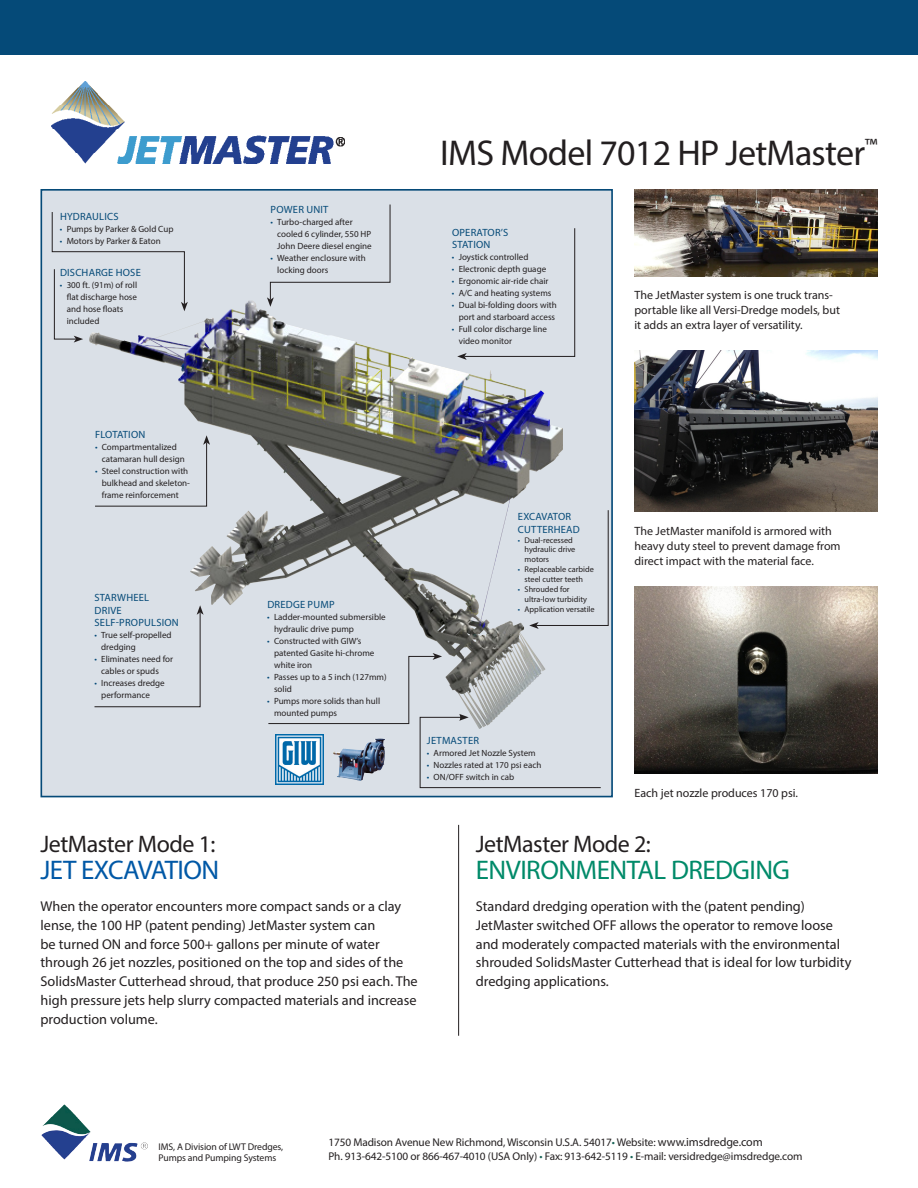
<style>
.page{position:relative;width:918px;height:1188px;background:#fff}
.page>*{position:absolute;margin:0;border:0;box-sizing:border-box;transform-origin:0 0}
.t1{font:36px "Myriad Pro";letter-spacing:-.02em;color:#231f20}
.Flier_Text{font:27px "Myriad Pro";letter-spacing:-.02em;color:#008a69}
.Flier_Text-2{font:27px "Myriad Pro";letter-spacing:-.02em;color:#0158a6}
.Flier_Text-3{font:24px "Myriad Pro";letter-spacing:-.02em;color:#231f20}
.Flier_Text-4{font:14.25px/18.8px "Myriad Pro";color:#231f20}
.t2{font:12px/15px "Myriad Pro";color:#231f20}
.Flier_Front_Text{font:11.25px/13.5px "Myriad Pro";letter-spacing:-.01em;color:#231f20}
.t3{font:10.5px/12.6px "Myriad Pro";letter-spacing:.02em;color:#054a78}
.Captions{font:9.75px/11.2px "Myriad Pro";letter-spacing:-.01em;color:#231f20}
.t4{font:9px/12px "Myriad Pro";color:#231f20}
.t5{font:8.25px/9.9px "Myriad Pro";color:#231f20}
.s1{color:#054a78}
.s2{color:#196457}
.s3{font-size:12px}
</style>
<div class="page">
<div style="left:0;top:0;width:918px;height:54px;background:#054a78"></div>
<img style="left:41px;top:1106px;width:49px;height:54px">
<img style="left:634px;top:189px;width:244px;height:87px">
<img style="left:52px;top:81px;width:292px;height:82px">
<svg style="left:40px;top:189px;width:573px;height:608px;background:#bdc4ca"></svg>
<img style="left:89px;top:300px;width:235px;height:241px">
<div style="left:267px;top:204px;width:124px;height:103px;background:#dae0e7"></div>
<div style="left:457px;top:227px;width:118px;height:133px;background:#dae0e7"></div>
<div style="left:529px;top:509px;width:80px;height:120px;background:#dae0e7"></div>
<div style="left:94px;top:605px;width:110px;height:103px;background:#dae0e7"></div>
<div style="left:94px;top:435px;width:116px;height:72px;background:#dae0e7"></div>
<div style="left:51px;top:211px;width:137px;height:132px;background:#dae0e7"></div>
<img style="left:634px;top:351px;width:244px;height:161px">
<img style="left:634px;top:587px;width:244px;height:187px">
<svg style="left:268px;top:653px;width:334px;height:135px;background:#c7d0d8"></svg>
<hr style="left:458px;top:825px;width:1px;height:211px;background:#231f20">
<p class="t3" style="left:60px;top:210px;width:60px">HYDRAULICS</p>
<p class="t4" style="left:60px;top:223px;width:115px"><span class="s1">•</span> Pumps by Parker &amp; Gold Cup</p>
<p class="t4" style="left:60px;top:235px;width:102px"><span class="s1">•</span> Motors by Parker &amp; Eaton</p>
<p class="t3" style="left:60px;top:266px;width:82px">DISCHARGE HOSE</p>
<p class="t4" style="left:67px;top:279px;width:72px;text-indent:-7px"><span class="s1">•</span> 300 ft. (91m) of roll flat discharge hose and hose floats included</p>
<p class="t3" style="left:271px;top:203px;width:59px">POWER UNIT</p>
<p class="t4" style="left:277px;top:216px;width:96px;text-indent:-7px"><span class="s1">•</span> Turbo-charged after cooled 6 cylinder, 550 HP<br>John Deere diesel engine</p>
<p class="t4" style="left:277px;top:252px;width:90px;text-indent:-7px"><span class="s1">•</span> Weather enclosure with locking doors</p>
<p class="t1" style="left:440px;top:130px;width:439px">IMS Model 7012 HP JetMaster<sup>™</sup></p>
<p class="t3" style="left:452px;top:227px;width:58px;line-height:12px">OPERATOR’S<br>STATION</p>
<p class="t4" style="left:452px;top:251px;width:78px"><span class="s1">•</span> Joystick controlled</p>
<p class="t4" style="left:452px;top:263px;width:96px"><span class="s1">•</span> Electronic depth guage</p>
<p class="t4" style="left:452px;top:275px;width:98px"><span class="s1">•</span> Ergonomic air-ride chair</p>
<p class="t4" style="left:452px;top:287px;width:101px"><span class="s1">•</span> A/C and heating systems</p>
<p class="t4" style="left:452px;top:299px;width:106px;text-align:center"><span class="s1">•</span> Dual bi-folding doors with port and starboard access</p>
<p class="t4" style="left:459px;top:323px;width:90px;text-indent:-7px"><span class="s1">•</span> Full color discharge line video monitor</p>
<p class="t2" style="left:634px;top:288px;width:207px">The JetMaster system is one truck trans&shy;portable like all Versi-Dredge models, but it adds an extra layer of versatility.</p>
<p class="t3" style="left:95px;top:428px;width:52px">FLOTATION</p>
<p class="t4" style="left:102px;top:441px;width:84px;text-indent:-7px"><span class="s1">•</span> Compartmentalized catamaran hull design</p>
<p class="t4" style="left:102px;top:465px;width:90px;text-indent:-7px"><span class="s1">•</span> Steel construction with bulkhead and skeleton&shy;frame reinforcement</p>
<p class="t3" style="left:95px;top:591px;width:86px">STARWHEEL<br>DRIVE<br>SELF-PROPULSION</p>
<p class="t4" style="left:101px;top:629px;width:72px;text-indent:-7px"><span class="s1">•</span> True self-propelled dredging</p>
<p class="t4" style="left:101px;top:653px;width:73px;text-indent:-7px"><span class="s1">•</span> Eliminates need for cables or spuds</p>
<p class="t4" style="left:101px;top:677px;width:65px;text-indent:-7px"><span class="s1">•</span> Increases dredge performance</p>
<p class="t3" style="left:267px;top:598px;width:69px">DREDGE PUMP</p>
<p class="t4" style="left:274px;top:611px;width:113px;text-indent:-7px"><span class="s1">•</span> Ladder-mounted submersible hydraulic drive pump</p>
<p class="t4" style="left:274px;top:635px;width:102px;text-indent:-7px"><span class="s1">•</span> Constructed with GIW’s patented Gasite hi-chrome white iron</p>
<p class="t4" style="left:274px;top:671px;width:114px;text-indent:-7px"><span class="s1">•</span> Passes up to a 5 inch (127mm) solid</p>
<p class="t4" style="left:274px;top:695px;width:108px;text-indent:-7px"><span class="s1">•</span> Pumps more solids than hull mounted pumps</p>
<p class="t3" style="left:518px;top:510px;width:63px">EXCAVATOR<br>CUTTERHEAD</p>
<p class="t5" style="left:525px;top:535px;width:52px;text-indent:-7px"><span class="s1">•</span> Dual-recessed hydraulic drive motors</p>
<p class="t5" style="left:518px;top:564px;width:78px;text-align:center"><span class="s1">•</span> Replaceable carbide steel cutter teeth</p>
<p class="t5" style="left:525px;top:584px;width:64px;text-indent:-7px"><span class="s1">•</span> Shrouded for ultra-low turbidity</p>
<p class="t5" style="left:518px;top:604px;width:78px"><span class="s1">•</span> Application versatile</p>
<p class="t2" style="left:634px;top:523px;width:208px">The JetMaster manifold is armored with heavy duty steel to prevent damage from direct impact with the material face.</p>
<p class="t3" style="left:427px;top:734px;width:54px">JETMASTER</p>
<p class="t4" style="left:427px;top:747px;width:110px"><span class="s1">•</span> Armored Jet Nozzle System</p>
<p class="t4" style="left:427px;top:759px;width:116px"><span class="s1">•</span> Nozzles rated at 170 psi each</p>
<p class="t4" style="left:427px;top:771px;width:89px"><span class="s1">•</span> ON/OFF switch in cab</p>
<p class="t2" style="left:634px;top:785px;width:165px">Each jet nozzle produces 170 psi.</p>
<p class="Flier_Text-3" style="left:40px;top:829px;width:176px">JetMaster Mode 1:</p>
<p class="Flier_Text-2" style="left:40px;top:853px;width:180px">JET EXCAVATION</p>
<p class="Flier_Text-4" style="left:40px;top:897px;width:379px">When the operator encounters more compact sands or a clay lense, the 100 HP (patent pending) JetMaster system can<br>be turned ON and force 500+ gallons per minute of water through 26 jet nozzles, positioned on the top and sides of the SolidsMaster Cutterhead shroud, that produce 250 psi each. The high pressure jets help slurry compacted materials and increase production volume.</p>
<p class="Flier_Text-3" style="left:476px;top:829px;width:176px">JetMaster Mode 2:</p>
<p class="Flier_Text" style="left:476px;top:853px;width:316px">ENVIRONMENTAL DREDGING</p>
<p class="Flier_Text-4" style="left:476px;top:897px;width:377px">Standard dredging operation with the (patent pending)<br>JetMaster switched OFF allows the operator to remove loose and moderately compacted materials with the environmental shrouded SolidsMaster Cutterhead that is ideal for low turbidity dredging applications.</p>
<p class="Captions" style="left:158px;top:1141px;width:126px">IMS, A Division of LWT Dredges,<br>Pumps and Pumping Systems</p>
<p class="Flier_Front_Text" style="left:328px;top:1136px;width:475px">1750 Madison Avenue New Richmond, Wisconsin U.S.A. 54017<span class="s2">•</span> Website: <span class="s3">www.imsdredge.com<br></span>Ph. 913-642-5100 or 866-467-4010 (USA Only) <span class="s2">•</span> Fax: 913-642-5119 <span class="s2">•</span> E-mail: versidredge@imsdredge.com</p>
</div>
